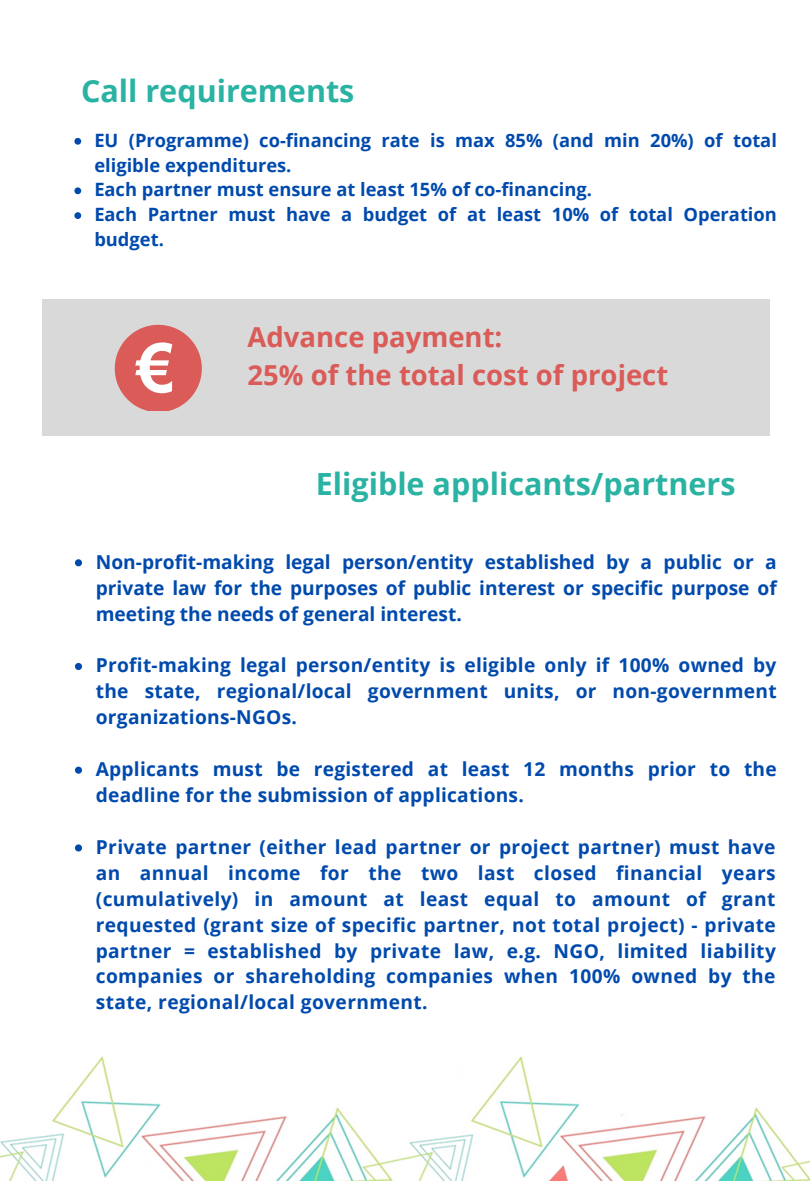
<style>
.page{position:relative;width:810px;height:1181px;background:#fff}
.page>*{position:absolute;margin:0;border:0;box-sizing:border-box;transform-origin:0 0}
.t1{font:700 30.6px "Open Sans";color:#2ab2a3}
.t2{font:700 27.45px/38.2px "Open Sans";color:#da5b57}
.t3{font:700 19.2px/26px "Open Sans";letter-spacing:.01em;color:#004aad;text-align:justify}
.t4{font:700 18.3px/24.8px "Open Sans";color:#004aad}
</style>
<div class="page">
<div style="left:42px;top:299px;width:727px;height:137px;background:#d9d9d9"></div>
<div style="left:115px;top:325px;width:87px;height:87px;background:#da5b57;border-radius:50%"></div>
<svg style="left:135px;top:342px;width:37px;height:51px"></svg>
<svg style="left:75px;top:559px;width:7px;height:7px"></svg>
<svg style="left:75px;top:663px;width:7px;height:7px"></svg>
<svg style="left:75px;top:766px;width:7px;height:7px"></svg>
<svg style="left:75px;top:844px;width:7px;height:7px"></svg>
<svg style="left:74px;top:138px;width:7px;height:7px"></svg>
<svg style="left:74px;top:187px;width:7px;height:7px"></svg>
<svg style="left:74px;top:212px;width:7px;height:7px"></svg>
<img style="left:0;top:1056px;width:810px;height:124px">
<h1 class="t1" style="left:81px;top:69px;width:275px">Call requirements</h1>
<p class="t4" style="left:94px;top:127px;width:684px">EU (Programme) co-financing rate is max 85% (and min 20%) of total eligible expenditures.<br>Each partner must ensure at least 15% of co-financing.<br>Each Partner must have a budget of at least 10% of total Operation budget.</p>
<h2 class="t2" style="left:248px;top:317px;width:422px">Advance payment:<br>25% of the total cost of project</h2>
<h1 class="t1" style="left:316px;top:462px;width:421px">Eligible applicants/partners</h1>
<p class="t3" style="left:96px;top:548px;width:682px">Non-profit-making legal person/entity established by a public or a private law for the purposes of public interest or specific purpose of meeting the needs of general interest.</p>
<p class="t3" style="left:96px;top:651px;width:682px">Profit-making legal person/entity is eligible only if 100% owned by the state, regional/local government units, or non-government organizations-NGOs.</p>
<p class="t3" style="left:96px;top:755px;width:682px">Applicants must be registered at least 12 months prior to the deadline for the submission of applications.</p>
<p class="t3" style="left:96px;top:833px;width:682px">Private partner (either lead partner or project partner) must have an annual income for the two last closed financial years (cumulatively) in amount at least equal to amount of grant requested (grant size of specific partner, not total project) - private partner = established by private law, e.g. NGO, limited liability companies or shareholding companies when 100% owned by the state, regional/local government.</p>
</div>
